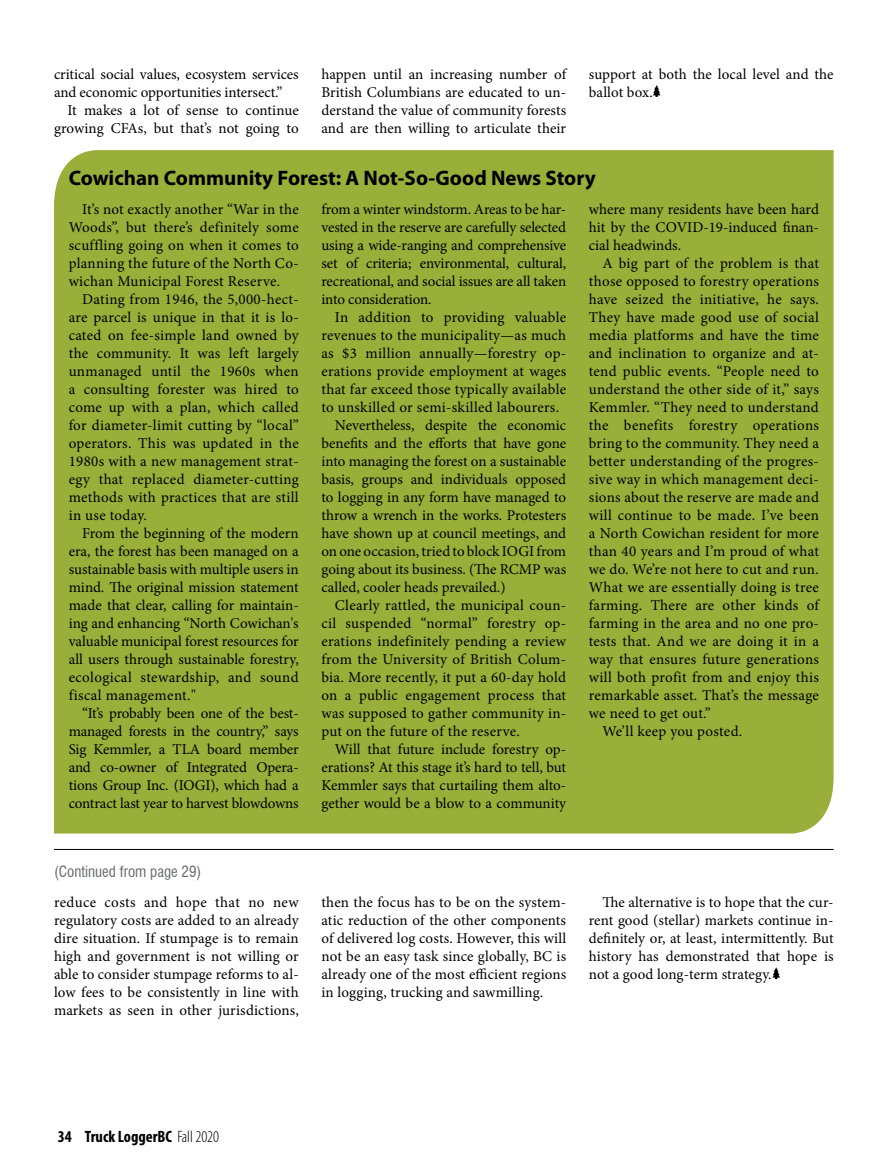
<style>
.page{position:relative;width:891px;height:1161px;background:#fff}
.page>*{position:absolute;margin:0;border:0;box-sizing:border-box;transform-origin:0 0}
.t1{font:700 21px "Myriad Pro";color:#000}
.t2{font:700 condensed 16.5px "Myriad Pro";color:#000}
.t3{font:15px/18px "Minion Pro";letter-spacing:.01em;color:#000;text-align:justify}
.t4{font:condensed 15px "Swiss 721 BT";color:#696a6d}
.s1{font-weight:300}
</style>
<div class="page">
<div style="left:54px;top:150px;width:780px;height:684px;background:#9aae3a"></div>
<hr style="left:54px;top:849px;width:780px;height:1px;background:#000">
<svg style="left:653px;top:85px;width:8px;height:12px"></svg>
<svg style="left:772px;top:967px;width:8px;height:12px"></svg>
<p class="t3" style="left:54px;top:65px;width:246px">critical social values, ecosystem services and economic opportunities intersect.”</p>
<p class="t3" style="left:54px;top:101px;width:246px;text-align:right">It makes a lot of sense to continue growing CFAs, but that’s not going to</p>
<p class="t3" style="left:321px;top:65px;width:246px">happen until an increasing number of British Columbians are educated to un&shy;derstand the value of community forests and are then willing to articulate their</p>
<p class="t3" style="left:589px;top:65px;width:246px">support at both the local level and the ballot box.</p>
<h1 class="t1" style="left:69px;top:164px;width:529px">Cowichan Community Forest: A Not-So-Good News Story</h1>
<p class="t3" style="left:69px;top:200px;width:232px;text-indent:14px">It’s not exactly another “War in the Woods”, but there’s definitely some scuffling going on when it comes to planning the future of the North Co&shy;wichan Municipal Forest Reserve.</p>
<p class="t3" style="left:69px;top:290px;width:232px;text-indent:14px">Dating from 1946, the 5,000-hect&shy;are parcel is unique in that it is lo&shy;cated on fee-simple land owned by the community. It was left largely unmanaged until the 1960s when a consulting forester was hired to come up with a plan, which called for diameter-limit cutting by “local” operators. This was updated in the 1980s with a new management strat&shy;egy that replaced diameter-cutting methods with practices that are still in use today.</p>
<p class="t3" style="left:69px;top:524px;width:232px;text-indent:14px">From the beginning of the modern era, the forest has been managed on a sustainable basis with multiple users in mind. The original mission statement made that clear, calling for maintain&shy;ing and enhancing “North Cowichan's valuable municipal forest resources for all users through sustainable forestry, ecological stewardship, and sound fiscal management."</p>
<p class="t3" style="left:69px;top:704px;width:232px;text-indent:14px">“It’s probably been one of the best&shy;managed forests in the country,” says Sig Kemmler, a TLA board member and co-owner of Integrated Opera&shy;tions Group Inc. (IOGI), which had a contract last year to harvest blowdowns</p>
<p class="t3" style="left:321px;top:200px;width:246px">from a winter windstorm. Areas to be har&shy;vested in the reserve are carefully selected using a wide-ranging and comprehensive set of criteria; environmental, cultural, recreational, and social issues are all taken into consideration.</p>
<p class="t3" style="left:335px;top:308px;width:233px">In addition to providing valuable</p>
<p class="t3" style="left:321px;top:326px;width:246px">revenues to the municipality—as much</p>
<p class="t3" style="left:321px;top:344px;width:246px">as $3 million annually—forestry op-</p>
<p class="t3" style="left:321px;top:362px;width:246px">erations provide employment at wages</p>
<p class="t3" style="left:321px;top:380px;width:246px">that far exceed those typically available</p>
<p class="t3" style="left:321px;top:398px;width:239px">to unskilled or semi-skilled labourers.</p>
<p class="t3" style="left:335px;top:416px;width:233px">Nevertheless, despite the economic</p>
<p class="t3" style="left:321px;top:434px;width:246px">benefits and the efforts that have gone</p>
<p class="t3" style="left:321px;top:452px;width:246px">into managing the forest on a sustainable</p>
<p class="t3" style="left:321px;top:470px;width:246px">basis, groups and individuals opposed</p>
<p class="t3" style="left:321px;top:488px;width:246px">to logging in any form have managed to</p>
<p class="t3" style="left:321px;top:506px;width:246px">throw a wrench in the works. Protesters</p>
<p class="t3" style="left:321px;top:524px;width:246px">have shown up at council meetings, and</p>
<p class="t3" style="left:321px;top:542px;width:246px">on one occasion, tried to block IOGI from</p>
<p class="t3" style="left:321px;top:560px;width:246px">going about its business. (The RCMP was</p>
<p class="t3" style="left:321px;top:578px;width:186px">called, cooler heads prevailed.)</p>
<p class="t3" style="left:335px;top:596px;width:233px">Clearly rattled, the municipal coun-</p>
<p class="t3" style="left:321px;top:614px;width:246px">cil suspended “normal” forestry op-</p>
<p class="t3" style="left:321px;top:632px;width:246px">erations indefinitely pending a review</p>
<p class="t3" style="left:321px;top:650px;width:246px">from the University of British Colum-</p>
<p class="t3" style="left:321px;top:668px;width:246px">bia. More recently, it put a 60-day hold</p>
<p class="t3" style="left:321px;top:686px;width:246px">on a public engagement process that</p>
<p class="t3" style="left:321px;top:704px;width:246px">was supposed to gather community in-</p>
<p class="t3" style="left:321px;top:722px;width:200px">put on the future of the reserve.</p>
<p class="t3" style="left:335px;top:740px;width:233px">Will that future include forestry op-</p>
<p class="t3" style="left:321px;top:758px;width:246px">erations? At this stage it’s hard to tell, but</p>
<p class="t3" style="left:321px;top:776px;width:246px">Kemmler says that curtailing them alto-</p>
<p class="t3" style="left:321px;top:794px;width:246px">gether would be a blow to a community</p>
<p class="t3" style="left:589px;top:200px;width:232px">where many residents have been hard hit by the COVID-19-induced finan&shy;cial headwinds.</p>
<p class="t3" style="left:602px;top:254px;width:218px">A big part of the problem is that</p>
<p class="t3" style="left:589px;top:272px;width:232px">those opposed to forestry operations</p>
<p class="t3" style="left:589px;top:290px;width:232px">have seized the initiative, he says.</p>
<p class="t3" style="left:589px;top:308px;width:232px">They have made good use of social</p>
<p class="t3" style="left:589px;top:326px;width:232px">media platforms and have the time</p>
<p class="t3" style="left:589px;top:344px;width:232px">and inclination to organize and at-</p>
<p class="t3" style="left:589px;top:362px;width:232px">tend public events. “People need to</p>
<p class="t3" style="left:589px;top:380px;width:232px">understand the other side of it,” says</p>
<p class="t3" style="left:589px;top:398px;width:232px">Kemmler. “They need to understand</p>
<p class="t3" style="left:589px;top:416px;width:232px">the benefits forestry operations</p>
<p class="t3" style="left:589px;top:434px;width:232px">bring to the community. They need a</p>
<p class="t3" style="left:589px;top:452px;width:232px">better understanding of the progres-</p>
<p class="t3" style="left:589px;top:470px;width:232px">sive way in which management deci-</p>
<p class="t3" style="left:589px;top:488px;width:232px">sions about the reserve are made and</p>
<p class="t3" style="left:589px;top:506px;width:232px">will continue to be made. I’ve been</p>
<p class="t3" style="left:589px;top:524px;width:232px">a North Cowichan resident for more</p>
<p class="t3" style="left:589px;top:542px;width:232px">than 40 years and I’m proud of what</p>
<p class="t3" style="left:589px;top:560px;width:231px">we do. We’re not here to cut and run.</p>
<p class="t3" style="left:589px;top:578px;width:232px">What we are essentially doing is tree</p>
<p class="t3" style="left:589px;top:596px;width:232px">farming. There are other kinds of</p>
<p class="t3" style="left:589px;top:614px;width:232px">farming in the area and no one pro-</p>
<p class="t3" style="left:589px;top:632px;width:232px">tests that. And we are doing it in a</p>
<p class="t3" style="left:589px;top:650px;width:232px">way that ensures future generations</p>
<p class="t3" style="left:589px;top:668px;width:232px">will both profit from and enjoy this</p>
<p class="t3" style="left:589px;top:686px;width:232px">remarkable asset. That’s the message</p>
<p class="t3" style="left:589px;top:704px;width:124px">we need to get out.”</p>
<p class="t3" style="left:602px;top:722px;width:141px">We’ll keep you posted.</p>
<p class="t4" style="left:54px;top:862px;width:149px">(Continued from page 29)</p>
<p class="t3" style="left:54px;top:893px;width:246px">reduce costs and hope that no new regulatory costs are added to an already dire situation. If stumpage is to remain high and government is not willing or able to consider stumpage reforms to al&shy;low fees to be consistently in line with markets as seen in other jurisdictions,</p>
<p class="t3" style="left:321px;top:893px;width:246px">then the focus has to be on the system&shy;atic reduction of the other components of delivered log costs. However, this will not be an easy task since globally, BC is already one of the most efficient regions in logging, trucking and sawmilling.</p>
<p class="t3" style="left:589px;top:893px;width:246px;text-indent:14px">The alternative is to hope that the cur&shy;rent good (stellar) markets continue in&shy;definitely or, at least, intermittently. But history has demonstrated that hope is not a good long-term strategy.</p>
<p class="t2" style="left:58px;top:1126px;width:163px">34 Truck LoggerBC <span class="s1">Fall 2020</span></p>
</div>
